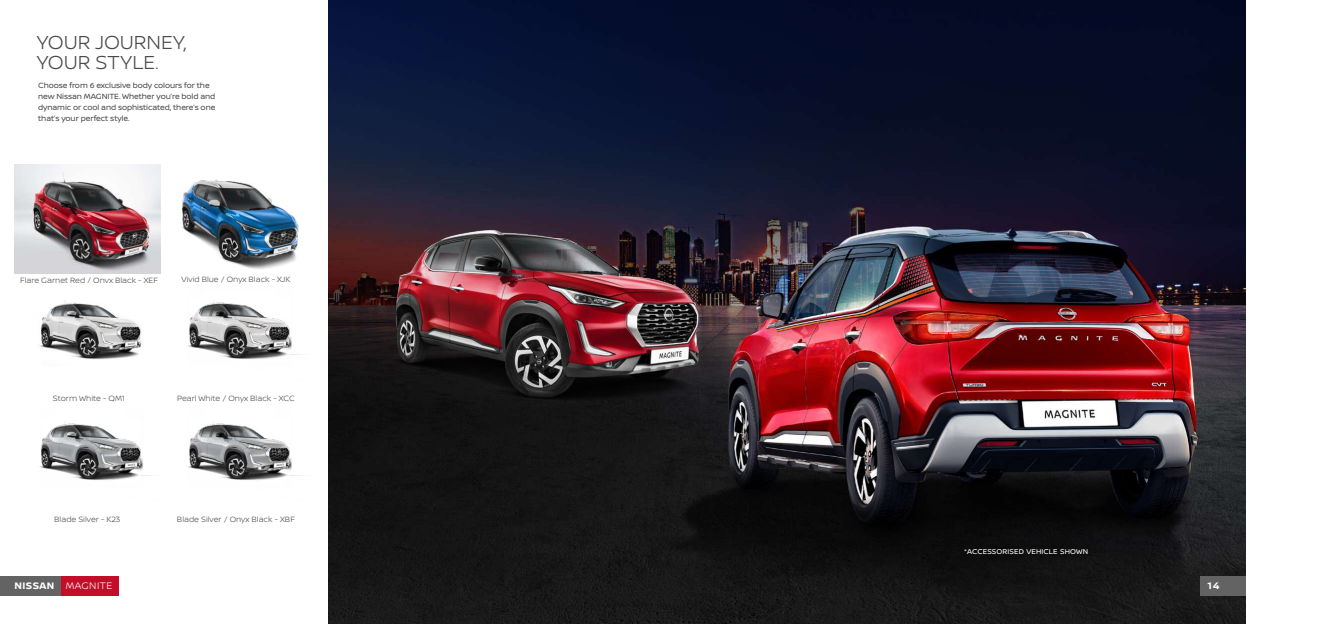
<style>
.page{position:relative;width:1333px;height:624px;background:#fff}
.page>*{position:absolute;margin:0;border:0;box-sizing:border-box;transform-origin:0 0}
.t1{font:300 20px/20px "Nissan Brand";color:#4a4a49}
.t2{font:300 10px "Nissan Brand";letter-spacing:.05em;color:#fff}
.t3{font:700 10px "Nissan Brand";color:#fff}
.t4{font:300 8.1px "Nissan Brand";color:#4a4a49}
.t5{font:8px/11px "Nissan Brand";letter-spacing:-.01em;color:#4a4a49}
.t6{font:7.4px "Nissan Brand";letter-spacing:.015em;color:#fff}
.s1{font-weight:700}
</style>
<div class="page">
<img style="left:328px;top:0;width:918px;height:624px">
<div style="left:60px;top:576px;width:58px;height:19px;background:#c40e29"></div>
<div style="left:0;top:576px;width:60px;height:19px;background:#646363"></div>
<div style="left:1200px;top:576px;width:47px;height:19px;background:#646363"></div>
<img style="left:188px;top:301px;width:112px;height:58px">
<img style="left:188px;top:422px;width:112px;height:58px">
<img style="left:14px;top:164px;width:132px;height:109px">
<img style="left:39px;top:300px;width:102px;height:60px">
<img style="left:39px;top:421px;width:112px;height:59px">
<img style="left:370px;top:152px;width:350px;height:307px">
<div style="left:1246px;top:0;width:86px;height:624px;background:#fff"></div>
<img style="left:146px;top:152px;width:187px;height:136px">
<h1 class="t1" style="left:37px;top:32px;width:151px">YOUR JOURNEY,<br>YOUR STYLE.</h1>
<p class="t5" style="left:38px;top:79px;width:179px">Choose from 6 exclusive body colours for the new Nissan MAGNITE. Whether you’re bold and dynamic or cool and sophisticated, there’s one that’s your perfect style.</p>
<p class="t4" style="left:20px;top:274px;width:139px">Flare Garnet Red / Onyx Black - XEF</p>
<p class="t4" style="left:181px;top:274px;width:110px">Vivid Blue / Onyx Black - XJK</p>
<p class="t4" style="left:53px;top:392px;width:74px">Storm White - QM1</p>
<p class="t4" style="left:54px;top:513px;width:68px">Blade Silver - K23</p>
<p class="t4" style="left:177px;top:392px;width:119px">Pearl White / Onyx Black - XCC</p>
<p class="t4" style="left:177px;top:513px;width:119px">Blade Silver / Onyx Black - XBF</p>
<p class="t6" style="left:964px;top:546px;width:125px">*ACCESSORISED VEHICLE SHOWN</p>
<p class="t2" style="left:14px;top:578px;width:99px"><span class="s1">NISSAN</span> MAGNITE</p>
<p class="t3" style="left:1207px;top:579px;width:14px">14</p>
</div>
